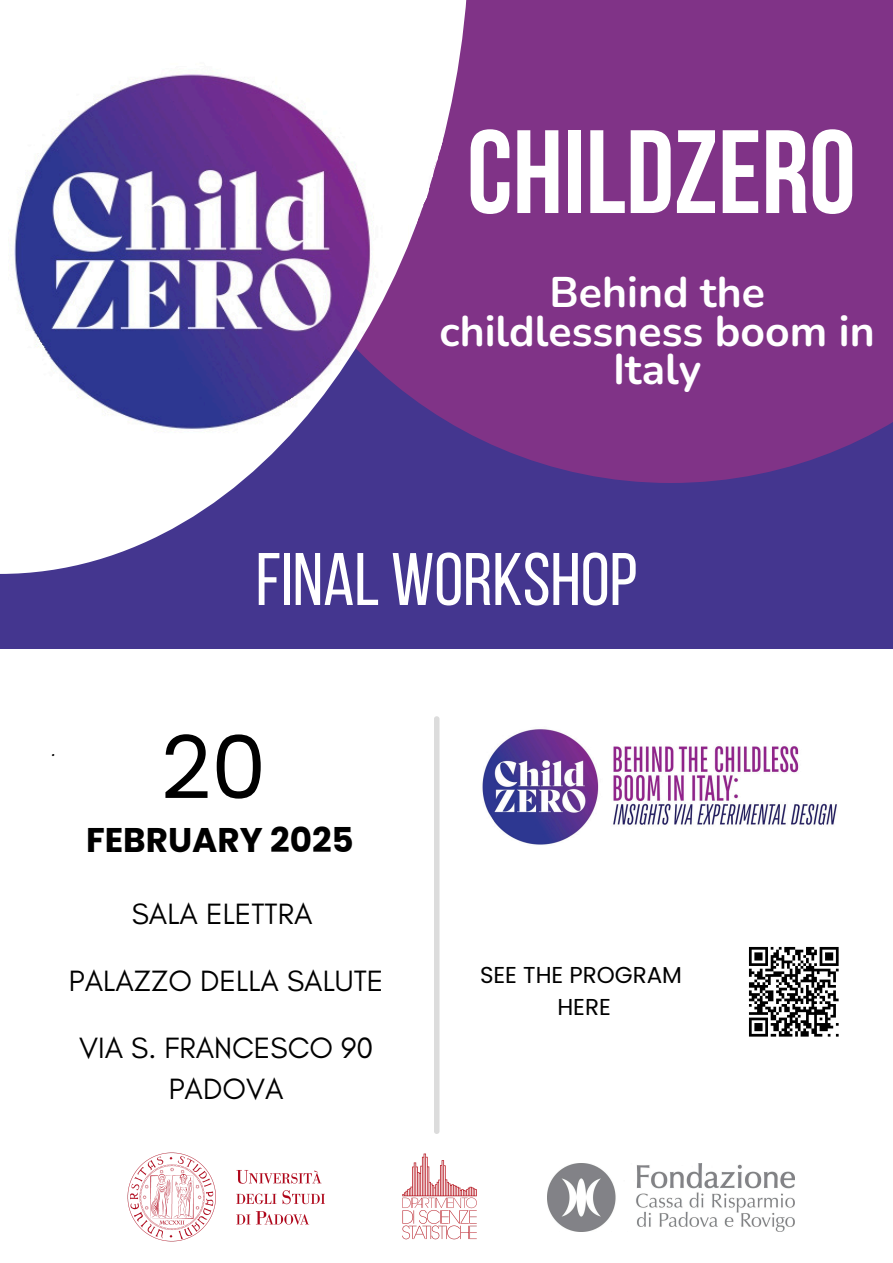
<style>
.page{position:relative;width:893px;height:1263px;background:#44368f}
.page>*{position:absolute;margin:0;border:0;box-sizing:border-box;transform-origin:0 0}
.t1{font:118.27px "Bebas Neue Cyrillic";color:#fff}
.t2{font:87.45px "Poppins";color:#000}
.t3{font:74.25px "Bebas Neue";color:#fff}
.t4{font:700 42.75px/38.2px "Nunito";color:#fff;text-align:center}
.t5{font:700 34.28px "Poppins";color:#000}
.t6{font:29.92px/41.6px "Glacial Indifference";color:#000;text-align:center}
.t7{font:23.02px "Poppins";color:#000}
.t8{font:italic 17.25px "Poppins";color:#000}
</style>
<div class="page">
<div style="left:235px;top:0;width:658px;height:483px;background:#803387"></div>
<div style="left:0;top:649px;width:893px;height:614px;background:#fff"></div>
<div style="left:434px;top:716px;width:5px;height:418px;background:#dcdcdc"></div>
<img style="left:128px;top:1152px;width:196px;height:89px">
<img style="left:482px;top:729px;width:355px;height:116px">
<img style="left:0;top:0;width:469px;height:573px">
<div style="left:350px;top:89px;width:89px;height:89px;background:#fff;border-radius:50%"></div>
<div style="left:368px;top:148px;width:59px;height:59px;background:#fff;border-radius:50%"></div>
<div style="left:345px;top:89px;width:89px;height:89px;background:#fff;border-radius:50%"></div>
<img style="left:547px;top:1163px;width:247px;height:68px">
<img style="left:402px;top:1153px;width:75px;height:87px">
<svg style="left:749px;top:946px;width:90px;height:91px"></svg>
<svg style="left:388px;top:206px;width:4px;height:3px"></svg>
<svg style="left:406px;top:121px;width:37px;height:105px"></svg>
<h1 class="t1" style="left:467px;top:124px;width:390px">CHILDZERO</h1>
<h2 class="t4" style="left:439px;top:274px;width:437px">Behind the childlessness boom in<br>Italy</h2>
<h3 class="t3" style="left:256px;top:549px;width:383px">FINAL WORKSHOP</h3>
<p class="t8" style="left:52px;top:738px;width:5px">.</p>
<h6 class="t2" style="left:161px;top:707px;width:107px">20</h6>
<h4 class="t5" style="left:86px;top:816px;width:269px">FEBRUARY 2025</h4>
<h6 class="t6" style="left:132px;top:892px;width:182px">SALA ELETTRA</h6>
<h6 class="t6" style="left:69px;top:959px;width:316px">PALAZZO DELLA SALUTE</h6>
<p class="t6" style="left:79px;top:1026px;width:296px">VIA S. FRANCESCO 90<br>PADOVA</p>
<p class="t7" style="left:480px;top:959px;width:203px">SEE THE PROGRAM</p>
<p class="t7" style="left:557px;top:991px;width:55px">HERE</p>
</div>
